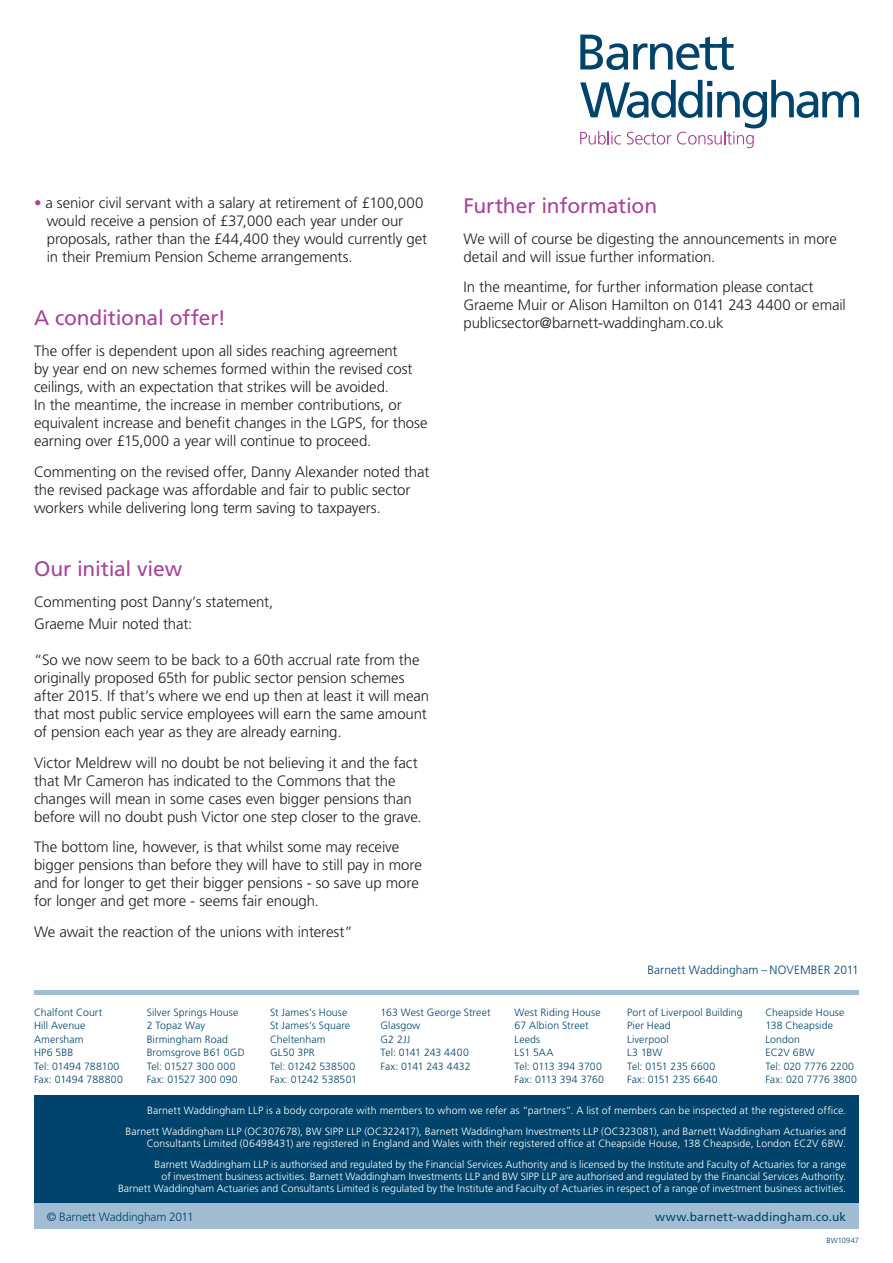
<style>
.page{position:relative;width:893px;height:1263px;background:#fff}
.page>*{position:absolute;margin:0;border:0;box-sizing:border-box;transform-origin:0 0}
.t1{font:21px "Frutiger LT Std";letter-spacing:-.01em;color:#a64499}
.t2{font:300 15px/18px "Frutiger LT Std";letter-spacing:-.005em;color:#231f20}
.t3{font:300 12px "Frutiger LT Std";letter-spacing:-.005em;color:#00446b}
.t4{font:12px "Frutiger LT Std";letter-spacing:.01em;color:#00446b}
.t5{font:300 10.5px/21px "Frutiger LT Std";letter-spacing:.005em;color:#fff;text-align:right}
.t6{font:300 10.5px/13.5px "Frutiger LT Std";letter-spacing:.01em;color:#00446b}
.t7{font:300 7.5px "Frutiger LT Std";letter-spacing:.01em;color:#00446b}
.s1{color:#a64499}
</style>
<div class="page">
<div style="left:34px;top:1095px;width:825px;height:110px;background:#00446b"></div>
<div style="left:34px;top:1203px;width:825px;height:26px;background:#a2bdd3"></div>
<hr style="left:34px;top:991px;width:825px;height:4px;background:#a2bdd3">
<svg style="left:580px;top:35px;width:154px;height:35px"></svg>
<svg style="left:580px;top:80px;width:279px;height:68px"></svg>
<p class="t2" style="left:47px;top:194px;width:382px;text-indent:-13px"><span class="s1">•</span> a senior civil servant with a salary at retirement of £100,000 would receive a pension of £37,000 each year under our proposals, rather than the £44,400 they would currently get in their Premium Pension Scheme arrangements.</p>
<h1 class="t1" style="left:34px;top:306px;width:194px">A conditional offer!</h1>
<p class="t2" style="left:34px;top:342px;width:395px">The offer is dependent upon all sides reaching agreement<br>by year end on new schemes formed within the revised cost ceilings, with an expectation that strikes will be avoided.<br>In the meantime, the increase in member contributions, or equivalent increase and benefit changes in the LGPS, for those earning over £15,000 a year will continue to proceed.</p>
<p class="t2" style="left:34px;top:463px;width:397px">Commenting on the revised offer, Danny Alexander noted that the revised package was affordable and fair to public sector workers while delivering long term saving to taxpayers.</p>
<h1 class="t1" style="left:34px;top:556px;width:150px">Our initial view</h1>
<p class="t2" style="left:34px;top:590px;width:241px;line-height:22.2px">Commenting post Danny’s statement,<br>Graeme Muir noted that:</p>
<p class="t2" style="left:34px;top:651px;width:397px">“So we now seem to be back to a 60th accrual rate from the originally proposed 65th for public sector pension schemes after 2015. If that’s where we end up then at least it will mean that most public service employees will earn the same amount of pension each year as they are already earning.</p>
<p class="t2" style="left:34px;top:754px;width:389px">Victor Meldrew will no doubt be not believing it and the fact that Mr Cameron has indicated to the Commons that the changes will mean in some cases even bigger pensions than before will no doubt push Victor one step closer to the grave.</p>
<p class="t2" style="left:34px;top:838px;width:389px">The bottom line, however, is that whilst some may receive bigger pensions than before they will have to still pay in more and for longer to get their bigger pensions - so save up more for longer and get more - seems fair enough.</p>
<p class="t2" style="left:34px;top:923px;width:320px">We await the reaction of the unions with interest”</p>
<h1 class="t1" style="left:463px;top:193px;width:195px">Further information</h1>
<p class="t2" style="left:463px;top:230px;width:375px">We will of course be digesting the announcements in more detail and will issue further information.</p>
<p class="t2" style="left:463px;top:278px;width:384px">In the meantime, for further information please contact<br>Graeme Muir or Alison Hamilton on 0141 243 4400 or email publicsector@barnett-waddingham.co.uk</p>
<p class="t3" style="left:647px;top:963px;width:213px">Barnett Waddingham – NOVEMBER 2011</p>
<p class="t6" style="left:34px;top:1005px;width:90px">Chalfont Court<br>Hill Avenue<br>Amersham<br>HP6 5BB<br>Tel: 01494 788100<br>Fax: 01494 788800</p>
<p class="t6" style="left:765px;top:1005px;width:93px">Cheapside House<br>138 Cheapside<br>London<br>EC2V 6BW<br>Tel: 020 7776 2200<br>Fax: 020 7776 3800</p>
<p class="t6" style="left:627px;top:1005px;width:117px">Port of Liverpool Building<br>Pier Head<br>Liverpool<br>L3 1BW<br>Tel: 0151 235 6600<br>Fax: 0151 235 6640</p>
<p class="t6" style="left:147px;top:1005px;width:100px">Silver Springs House<br>2 Topaz Way<br>Birmingham Road<br>Bromsgrove B61 0GD<br>Tel: 01527 300 000<br>Fax: 01527 300 090</p>
<p class="t6" style="left:514px;top:1005px;width:91px">West Riding House<br>67 Albion Street<br>Leeds<br>LS1 5AA<br>Tel: 0113 394 3700<br>Fax: 0113 394 3760</p>
<p class="t6" style="left:381px;top:1005px;width:111px">163 West George Street<br>Glasgow<br>G2 2JJ<br>Tel: 0141 243 4400<br>Fax: 0141 243 4432</p>
<p class="t6" style="left:270px;top:1005px;width:89px">St James’s House<br>St James’s Square<br>Cheltenham<br>GL50 3PR<br>Tel: 01242 538500<br>Fax: 01242 538501</p>
<p class="t5" style="left:126px;top:1099px;width:722px">Barnett Waddingham LLP is a body corporate with members to whom we refer as “partners”. A list of members can be inspected at the registered office.<br>Barnett Waddingham LLP (OC307678), BW SIPP LLP (OC322417), Barnett Waddingham Investments LLP (OC323081), and Barnett Waddingham Actuaries and</p>
<p class="t5" style="left:147px;top:1132px;width:701px">Consultants Limited (06498431) are registered in England and Wales with their registered office at Cheapside House, 138 Cheapside, London EC2V 6BW.<br>Barnett Waddingham LLP is authorised and regulated by the Financial Services Authority and is licensed by the Institute and Faculty of Actuaries for a range</p>
<p class="t5" style="left:118px;top:1170px;width:730px;line-height:12px">of investment business activities. Barnett Waddingham Investments LLP and BW SIPP LLP are authorised and regulated by the Financial Services Authority.<br>Barnett Waddingham Actuaries and Consultants Limited is regulated by the Institute and Faculty of Actuaries in respect of a range of investment business activities.</p>
<p class="t3" style="left:47px;top:1210px;width:148px">© Barnett Waddingham 2011</p>
<p class="t4" style="left:655px;top:1210px;width:192px">www.barnett-waddingham.co.uk</p>
<p class="t7" style="left:826px;top:1236px;width:34px">BW10947</p>
</div>
